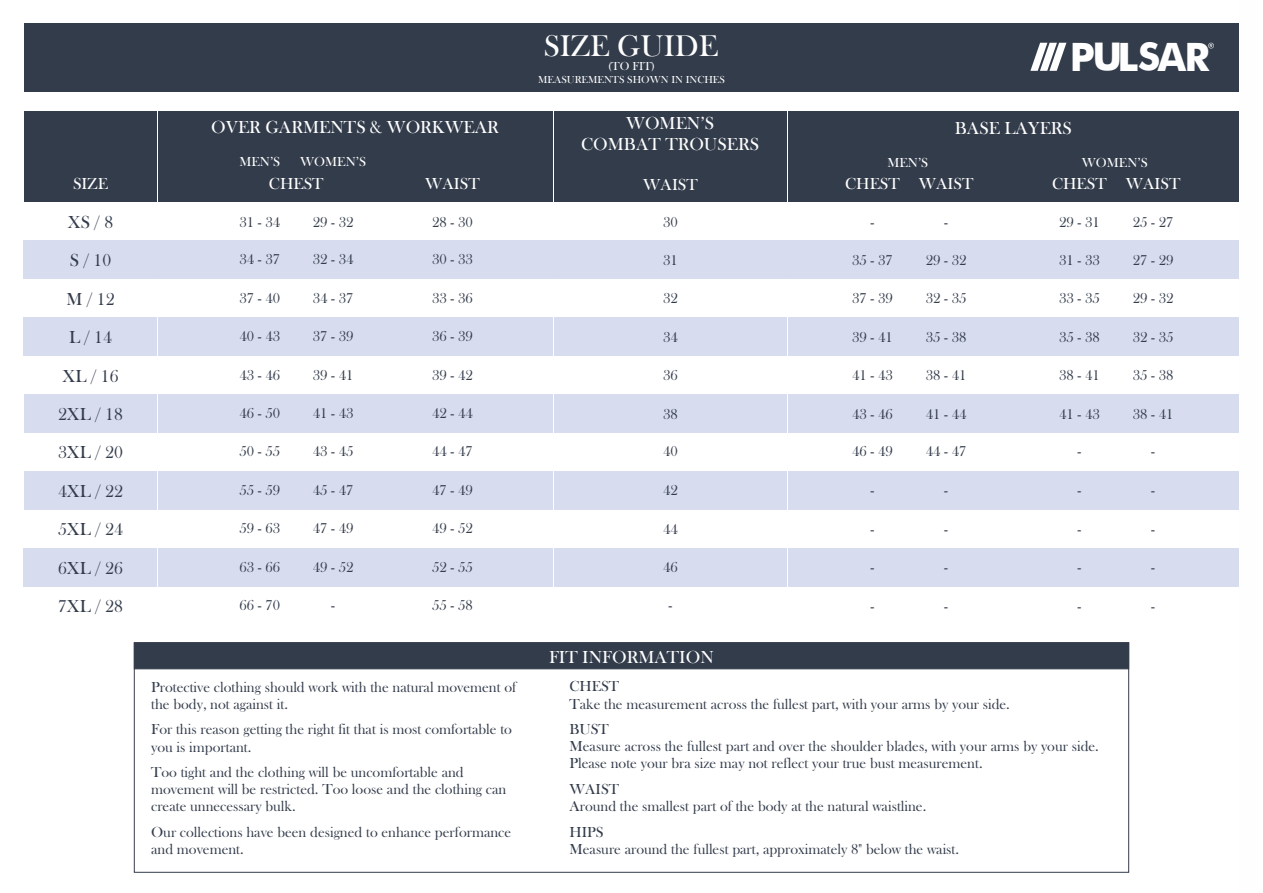
<style>
.page{position:relative;width:1263px;height:893px;background:#fff}
.page>*{position:absolute;margin:0;border:0;box-sizing:border-box;transform-origin:0 0}
.t1{font:700 39.3px "Futura BT";color:#fefefe}
.t2{font:30.9px "Bask Old Face";color:#fefefe}
.t3{font:18px/20.5px "Bask Old Face";color:#fefefe;text-align:center}
.t4{font:18px "Bask Old Face";color:#333c4b}
.t5{font:16.5px "Bask Old Face";color:#fefefe}
.t6{font:15px/17.1px "Bask Old Face";color:#333c4b}
.t7{font:13.5px "Bask Old Face";color:#fefefe}
.t8{font:12px "Bask Old Face";color:#fefefe}
.t9{font:10.5px "Bask Old Face";color:#fefefe}
.s1{font-size:38.25px}
</style>
<div class="page">
<div style="left:134px;top:642px;width:995px;height:27px;background:#333c4b;border:1px solid #333c4b"></div>
<div style="left:24px;top:23px;width:1239px;height:68px;background:#333c4b"></div>
<div style="left:24px;top:111px;width:1239px;height:91px;background:#333c4b"></div>
<div style="left:24px;top:317px;width:1239px;height:39px;background:#d7ddee"></div>
<div style="left:24px;top:394px;width:1239px;height:39px;background:#d7ddee"></div>
<div style="left:24px;top:471px;width:1239px;height:38px;background:#d7ddee"></div>
<div style="left:24px;top:548px;width:1239px;height:38px;background:#d7ddee"></div>
<hr style="left:553px;top:107px;width:1px;height:513px;background:#fefefe">
<hr style="left:157px;top:107px;width:1px;height:513px;background:#fefefe">
<hr style="left:787px;top:107px;width:1px;height:514px;background:#fefefe">
<div style="left:24px;top:240px;width:1239px;height:39px;background:#d7ddee"></div>
<div style="left:1239px;top:0;width:24px;height:893px;background:#fefefe"></div>
<svg style="left:1030px;top:43px;width:36px;height:28px"></svg>
<svg style="left:1208px;top:43px;width:6px;height:6px"></svg>
<h2 class="t2" style="left:544px;top:35px;width:176px">SIZE GUIDE</h2>
<p class="t8" style="left:608px;top:62px;width:49px">(TO FIT)</p>
<p class="t9" style="left:538px;top:76px;width:188px">MEASUREMENTS SHOWN IN INCHES</p>
<h1 class="t1" style="left:1070px;top:41px;width:141px">P<span class="s1">U</span>L<span class="s1">S</span>AR</h1>
<p class="t3" style="left:211px;top:118px;width:289px">OVER GARMENTS &amp; WORKWEAR</p>
<p class="t3" style="left:581px;top:115px;width:179px">WOMEN’S<br>COMBAT TROUSERS</p>
<p class="t3" style="left:955px;top:119px;width:119px">BASE LAYERS</p>
<p class="t5" style="left:73px;top:177px;width:36px">SIZE</p>
<p class="t7" style="left:239px;top:157px;width:42px">MEN’S</p>
<p class="t7" style="left:300px;top:157px;width:67px">WOMEN’S</p>
<p class="t5" style="left:269px;top:177px;width:56px">CHEST</p>
<p class="t5" style="left:425px;top:177px;width:56px">WAIST</p>
<p class="t4" style="left:68px;top:216px;width:47px">XS / 8</p>
<p class="t6" style="left:239px;top:214px;width:42px">31 - 34</p>
<p class="t6" style="left:432px;top:214px;width:42px">28 - 30</p>
<p class="t6" style="left:313px;top:214px;width:42px">29 - 32</p>
<p class="t5" style="left:643px;top:178px;width:56px">WAIST</p>
<p class="t6" style="left:663px;top:215px;width:16px">30</p>
<p class="t7" style="left:887px;top:157px;width:42px">MEN’S</p>
<p class="t5" style="left:845px;top:178px;width:56px">CHEST</p>
<p class="t6" style="left:871px;top:215px;width:5px">-</p>
<p class="t5" style="left:919px;top:178px;width:56px">WAIST</p>
<p class="t6" style="left:944px;top:215px;width:5px">-</p>
<p class="t7" style="left:1082px;top:157px;width:67px">WOMEN’S</p>
<p class="t5" style="left:1052px;top:178px;width:56px">CHEST</p>
<p class="t6" style="left:1059px;top:215px;width:42px">29 - 31</p>
<p class="t5" style="left:1126px;top:178px;width:56px">WAIST</p>
<p class="t6" style="left:1133px;top:215px;width:42px">25 - 27</p>
<p class="t4" style="left:70px;top:254px;width:43px">S / 10</p>
<p class="t6" style="left:239px;top:252px;width:42px">34 - 37</p>
<p class="t6" style="left:313px;top:252px;width:42px">32 - 34</p>
<p class="t6" style="left:432px;top:252px;width:42px">30 - 33</p>
<p class="t6" style="left:663px;top:252px;width:16px">31</p>
<p class="t6" style="left:852px;top:252px;width:42px">35 - 37</p>
<p class="t6" style="left:926px;top:252px;width:42px">29 - 32</p>
<p class="t6" style="left:1059px;top:252px;width:42px">31 - 33</p>
<p class="t6" style="left:1133px;top:252px;width:42px">27 - 29</p>
<p class="t4" style="left:66px;top:292px;width:50px">M / 12</p>
<p class="t6" style="left:239px;top:290px;width:42px">37 - 40</p>
<p class="t6" style="left:432px;top:290px;width:42px">33 - 36</p>
<p class="t4" style="left:69px;top:331px;width:44px">L / 14</p>
<p class="t6" style="left:239px;top:329px;width:42px">40 - 43</p>
<p class="t6" style="left:432px;top:329px;width:42px">36 - 39</p>
<p class="t4" style="left:63px;top:369px;width:58px">XL / 16</p>
<p class="t6" style="left:239px;top:367px;width:42px">43 - 46</p>
<p class="t6" style="left:432px;top:367px;width:42px">39 - 42</p>
<p class="t4" style="left:58px;top:408px;width:66px">2XL / 18</p>
<p class="t6" style="left:239px;top:406px;width:42px">46 - 50</p>
<p class="t6" style="left:432px;top:406px;width:42px">42 - 44</p>
<p class="t4" style="left:58px;top:446px;width:66px">3XL / 20</p>
<p class="t6" style="left:239px;top:444px;width:42px">50 - 55</p>
<p class="t6" style="left:432px;top:444px;width:42px">44 - 47</p>
<p class="t4" style="left:58px;top:484px;width:66px">4XL / 22</p>
<p class="t6" style="left:239px;top:482px;width:42px">55 - 59</p>
<p class="t6" style="left:432px;top:482px;width:42px">47 - 49</p>
<p class="t4" style="left:58px;top:523px;width:66px">5XL / 24</p>
<p class="t6" style="left:239px;top:521px;width:42px">59 - 63</p>
<p class="t6" style="left:432px;top:521px;width:42px">49 - 52</p>
<p class="t4" style="left:58px;top:561px;width:66px">6XL / 26</p>
<p class="t6" style="left:239px;top:559px;width:42px">63 - 66</p>
<p class="t6" style="left:432px;top:559px;width:42px">52 - 55</p>
<p class="t4" style="left:58px;top:600px;width:66px">7XL / 28</p>
<p class="t6" style="left:239px;top:598px;width:42px">66 - 70</p>
<p class="t6" style="left:432px;top:598px;width:42px">55 - 58</p>
<p class="t6" style="left:313px;top:290px;width:42px">34 - 37</p>
<p class="t6" style="left:313px;top:329px;width:42px">37 - 39</p>
<p class="t6" style="left:313px;top:367px;width:42px">39 - 41</p>
<p class="t6" style="left:313px;top:406px;width:42px">41 - 43</p>
<p class="t6" style="left:313px;top:444px;width:42px">43 - 45</p>
<p class="t6" style="left:313px;top:482px;width:42px">45 - 47</p>
<p class="t6" style="left:313px;top:521px;width:42px">47 - 49</p>
<p class="t6" style="left:313px;top:559px;width:42px">49 - 52</p>
<p class="t6" style="left:663px;top:291px;width:16px">32</p>
<p class="t6" style="left:663px;top:329px;width:16px">34</p>
<p class="t6" style="left:663px;top:368px;width:16px">36</p>
<p class="t6" style="left:663px;top:406px;width:16px">38</p>
<p class="t6" style="left:663px;top:444px;width:16px">40</p>
<p class="t6" style="left:663px;top:483px;width:16px">42</p>
<p class="t6" style="left:663px;top:521px;width:16px">44</p>
<p class="t6" style="left:663px;top:560px;width:16px">46</p>
<p class="t6" style="left:331px;top:598px;width:5px">-</p>
<p class="t6" style="left:668px;top:598px;width:5px">-</p>
<p class="t3" style="left:549px;top:648px;width:166px">FIT INFORMATION</p>
<p class="t6" style="left:852px;top:291px;width:42px">37 - 39</p>
<p class="t6" style="left:852px;top:329px;width:42px">39 - 41</p>
<p class="t6" style="left:852px;top:368px;width:42px">41 - 43</p>
<p class="t6" style="left:852px;top:406px;width:42px">43 - 46</p>
<p class="t6" style="left:852px;top:444px;width:42px">46 - 49</p>
<p class="t6" style="left:871px;top:483px;width:5px">-</p>
<p class="t6" style="left:871px;top:521px;width:5px">-</p>
<p class="t6" style="left:871px;top:560px;width:5px">-</p>
<p class="t6" style="left:871px;top:598px;width:5px">-</p>
<p class="t6" style="left:926px;top:291px;width:42px">32 - 35</p>
<p class="t6" style="left:926px;top:329px;width:42px">35 - 38</p>
<p class="t6" style="left:926px;top:368px;width:42px">38 - 41</p>
<p class="t6" style="left:926px;top:406px;width:42px">41 - 44</p>
<p class="t6" style="left:926px;top:444px;width:42px">44 - 47</p>
<p class="t6" style="left:944px;top:483px;width:5px">-</p>
<p class="t6" style="left:944px;top:521px;width:5px">-</p>
<p class="t6" style="left:944px;top:560px;width:5px">-</p>
<p class="t6" style="left:944px;top:598px;width:5px">-</p>
<p class="t6" style="left:1059px;top:291px;width:42px">33 - 35</p>
<p class="t6" style="left:1059px;top:329px;width:42px">35 - 38</p>
<p class="t6" style="left:1059px;top:368px;width:42px">38 - 41</p>
<p class="t6" style="left:1059px;top:406px;width:42px">41 - 43</p>
<p class="t6" style="left:1077px;top:444px;width:5px">-</p>
<p class="t6" style="left:1077px;top:483px;width:5px">-</p>
<p class="t6" style="left:1077px;top:521px;width:5px">-</p>
<p class="t6" style="left:1077px;top:560px;width:5px">-</p>
<p class="t6" style="left:1077px;top:598px;width:5px">-</p>
<p class="t6" style="left:151px;top:679px;width:367px">Protective clothing should work with the natural movement of the body, not against it.</p>
<p class="t6" style="left:151px;top:722px;width:362px">For this reason getting the right fit that is most comfortable to you is important.</p>
<p class="t6" style="left:151px;top:765px;width:357px">Too tight and the clothing will be uncomfortable and movement will be restricted. Too loose and the clothing can create unnecessary bulk.</p>
<p class="t6" style="left:151px;top:825px;width:362px">Our collections have been designed to enhance performance and movement.</p>
<p class="t6" style="left:569px;top:679px;width:442px">CHEST<br>Take the measurement across the fullest part, with your arms by your side.</p>
<p class="t6" style="left:569px;top:722px;width:531px">BUST<br>Measure across the fullest part and over the shoulder blades, with your arms by your side.<br>Please note your bra size may not reflect your true bust measurement.</p>
<p class="t6" style="left:569px;top:782px;width:358px">WAIST<br>Around the smallest part of the body at the natural waistline.</p>
<p class="t6" style="left:569px;top:824px;width:391px">HIPS<br>Measure around the fullest part, approximately 8" below the waist.</p>
<p class="t6" style="left:1133px;top:291px;width:42px">29 - 32</p>
<p class="t6" style="left:1133px;top:329px;width:42px">32 - 35</p>
<p class="t6" style="left:1133px;top:368px;width:42px">35 - 38</p>
<p class="t6" style="left:1133px;top:406px;width:42px">38 - 41</p>
<p class="t6" style="left:1151px;top:444px;width:5px">-</p>
<p class="t6" style="left:1151px;top:483px;width:5px">-</p>
<p class="t6" style="left:1151px;top:521px;width:5px">-</p>
<p class="t6" style="left:1151px;top:560px;width:5px">-</p>
<p class="t6" style="left:1151px;top:598px;width:5px">-</p>
</div>
